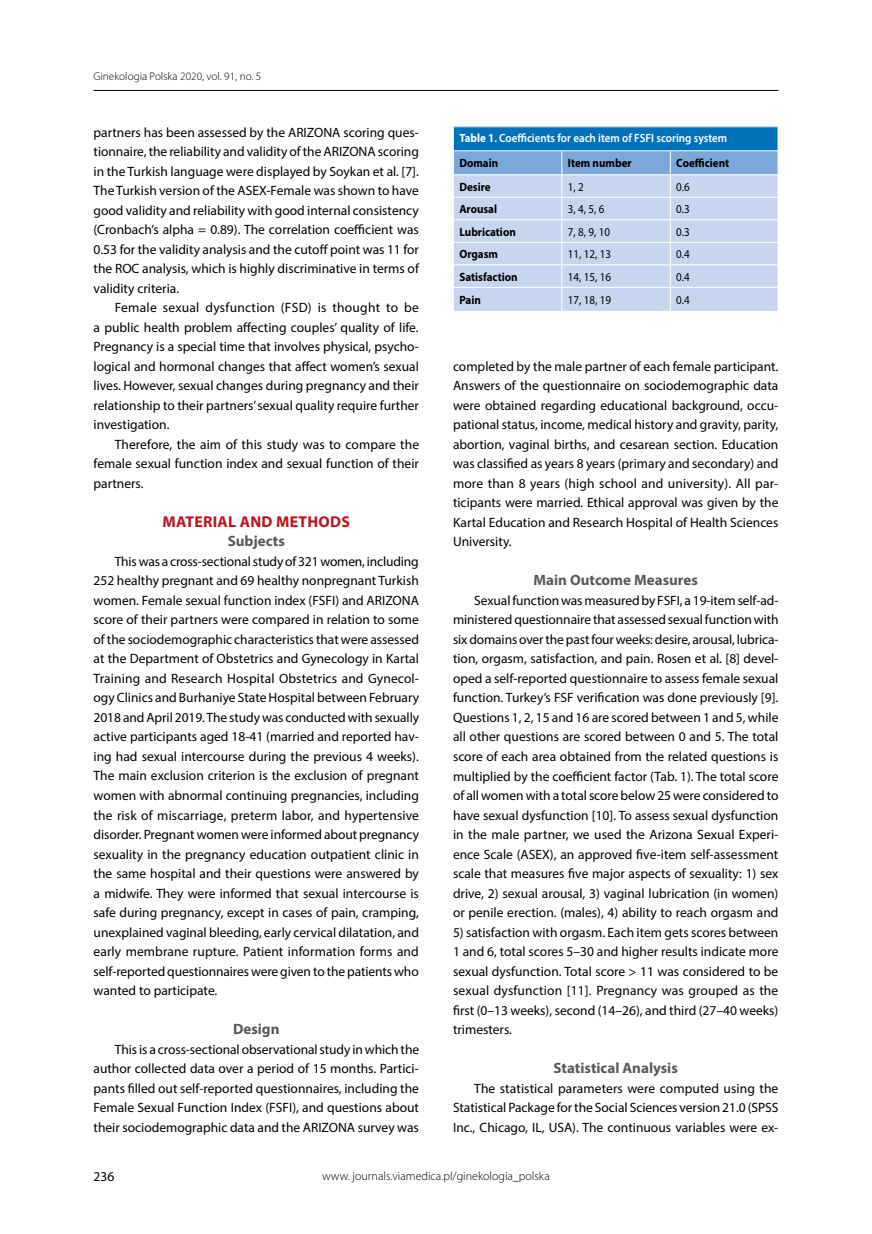
<style>
.page{position:relative;width:872px;height:1234px;background:#fff}
.page>*{position:absolute;margin:0;border:0;box-sizing:border-box;transform-origin:0 0}
.t1{font:700 15.75px "Myriad Pro";letter-spacing:.02em;color:#ba141a}
.t2{font:700 15px "Myriad Pro";color:#58595b}
.t3{font:13.5px/19.5px "Myriad Pro";color:#000;text-align:justify}
.t4{font:700 12px "Myriad Pro";color:#000;scale:.92 1}
.t5{font:12px "Myriad Pro";color:#000;scale:.92 1}
.t6{font:600 12px/25.2px "Myriad Pro";color:#fff;scale:.92 1}
.t7{font:300 12px "Myriad Pro";color:#000}
.t8{font:300 11.25px "Myriad Pro";color:#000}
.s1{font-weight:700}
.s2{font-weight:700;color:#000}
</style>
<div class="page">
<hr style="left:94px;top:90px;width:684px;height:1px;background:#000">
<svg style="left:453px;top:127px;width:325px;height:184px;background:#a7c5e5"></svg>
<p class="t8" style="left:94px;top:71px;width:169px">Ginekologia Polska 2020, vol. 91, no. 5</p>
<p class="t3" style="left:94px;top:122px;width:327px">partners has been assessed by the ARIZONA scoring ques&shy;tionnaire, the reliability and validity of the ARIZONA scoring in the Turkish language were displayed by Soykan et al. [7].<br>The Turkish version of the ASEX-Female was shown to have good validity and reliability with good internal consistency (Cronbach’s alpha = 0.89). The correlation coefficient was 0.53 for the validity analysis and the cutoff point was 11 for the ROC analysis, which is highly discriminative in terms of validity criteria.</p>
<p class="t3" style="left:94px;top:297px;width:327px;text-indent:21px">Female sexual dysfunction (FSD) is thought to be a public health problem affecting couples’ quality of life.<br>Pregnancy is a special time that involves physical, psycho&shy;logical and hormonal changes that affect women’s sexual lives. However, sexual changes during pregnancy and their relationship to their partners’ sexual quality require further investigation.</p>
<p class="t3" style="left:94px;top:434px;width:327px;text-indent:21px">Therefore, the aim of this study was to compare the female sexual function index and sexual function of their partners.</p>
<p class="t1" style="left:162px;top:511px;width:189px">MATERIAL AND METHODS</p>
<p class="t2" style="left:228px;top:531px;width:59px">Subjects</p>
<p class="t3" style="left:94px;top:551px;width:327px;text-indent:21px">This was a cross-sectional study of 321 women, including 252 healthy pregnant and 69 healthy nonpregnant Turkish women. Female sexual function index (FSFI) and ARIZONA score of their partners were compared in relation to some of the sociodemographic characteristics that were assessed at the Department of Obstetrics and Gynecology in Kartal Training and Research Hospital Obstetrics and Gynecol&shy;ogy Clinics and Burhaniye State Hospital between February 2018 and April 2019. The study was conducted with sexually active participants aged 18-41 (married and reported hav&shy;ing had sexual intercourse during the previous 4 weeks).<br>The main exclusion criterion is the exclusion of pregnant women with abnormal continuing pregnancies, including the risk of miscarriage, preterm labor, and hypertensive disorder. Pregnant women were informed about pregnancy sexuality in the pregnancy education outpatient clinic in the same hospital and their questions were answered by a midwife. They were informed that sexual intercourse is safe during pregnancy, except in cases of pain, cramping, unexplained vaginal bleeding, early cervical dilatation, and early membrane rupture. Patient information forms and self-reported questionnaires were given to the patients who wanted to participate.</p>
<p class="t2" style="left:233px;top:1019px;width:48px">Design</p>
<p class="t3" style="left:94px;top:1039px;width:327px;text-indent:21px">This is a cross-sectional observational study in which the author collected data over a period of 15 months. Partici&shy;pants filled out self-reported questionnaires, including the Female Sexual Function Index (FSFI), and questions about their sociodemographic data and the ARIZONA survey was</p>
<p class="t6" style="left:459px;top:125px;width:293px"><span class="s1">Table 1</span>. Coefficients for each item of FSFI scoring system<br><span class="s2">Domain</span></p>
<p class="t4" style="left:568px;top:155px;width:71px">Item number</p>
<p class="t4" style="left:676px;top:155px;width:59px">Coefficient</p>
<p class="t4" style="left:459px;top:179px;width:35px">Desire</p>
<p class="t5" style="left:568px;top:179px;width:19px">1, 2</p>
<p class="t5" style="left:676px;top:179px;width:16px">0.6</p>
<p class="t4" style="left:459px;top:201px;width:43px">Arousal</p>
<p class="t5" style="left:568px;top:201px;width:41px">3, 4, 5, 6</p>
<p class="t5" style="left:676px;top:201px;width:16px">0.3</p>
<p class="t4" style="left:459px;top:224px;width:63px">Lubrication</p>
<p class="t5" style="left:568px;top:224px;width:47px">7, 8, 9, 10</p>
<p class="t5" style="left:676px;top:224px;width:16px">0.3</p>
<p class="t4" style="left:459px;top:246px;width:44px">Orgasm</p>
<p class="t5" style="left:568px;top:246px;width:48px">11, 12, 13</p>
<p class="t5" style="left:676px;top:246px;width:16px">0.4</p>
<p class="t4" style="left:459px;top:269px;width:65px">Satisfaction</p>
<p class="t5" style="left:568px;top:269px;width:48px">14, 15, 16</p>
<p class="t5" style="left:676px;top:269px;width:16px">0.4</p>
<p class="t4" style="left:459px;top:292px;width:25px">Pain</p>
<p class="t5" style="left:568px;top:292px;width:48px">17, 18, 19</p>
<p class="t5" style="left:676px;top:292px;width:16px">0.4</p>
<p class="t3" style="left:453px;top:356px;width:327px">completed by the male partner of each female participant.<br>Answers of the questionnaire on sociodemographic data were obtained regarding educational background, occu&shy;pational status, income, medical history and gravity, parity, abortion, vaginal births, and cesarean section. Education was classified as years 8 years (primary and secondary) and more than 8 years (high school and university). All par&shy;ticipants were married. Ethical approval was given by the Kartal Education and Research Hospital of Health Sciences University.</p>
<p class="t2" style="left:533px;top:570px;width:166px">Main Outcome Measures</p>
<p class="t3" style="left:453px;top:590px;width:327px;text-indent:21px">Sexual function was measured by FSFI, a 19-item self-ad&shy;ministered questionnaire that assessed sexual function with six domains over the past four weeks: desire, arousal, lubrica&shy;tion, orgasm, satisfaction, and pain. Rosen et al. [8] devel&shy;oped a self-reported questionnaire to assess female sexual function. Turkey’s FSF verification was done previously [9].<br>Questions 1, 2, 15 and 16 are scored between 1 and 5, while all other questions are scored between 0 and 5. The total score of each area obtained from the related questions is multiplied by the coefficient factor (Tab. 1). The total score of all women with a total score below 25 were considered to have sexual dysfunction [10]. To assess sexual dysfunction in the male partner, we used the Arizona Sexual Experi&shy;ence Scale (ASEX), an approved five-item self-assessment scale that measures five major aspects of sexuality: 1) sex drive, 2) sexual arousal, 3) vaginal lubrication (in women) or penile erection. (males), 4) ability to reach orgasm and</p>
<p class="t3" style="left:453px;top:921px;width:327px">5) satisfaction with orgasm. Each item gets scores between 1 and 6, total scores 5–30 and higher results indicate more sexual dysfunction. Total score &gt; 11 was considered to be sexual dysfunction [11]. Pregnancy was grouped as the first (0–13 weeks), second (14–26), and third (27–40 weeks) trimesters.</p>
<p class="t2" style="left:553px;top:1058px;width:126px">Statistical Analysis</p>
<p class="t3" style="left:453px;top:1078px;width:327px;text-indent:21px">The statistical parameters were computed using the Statistical Package for the Social Sciences version 21.0 (SPSS Inc., Chicago, IL, USA). The continuous variables were ex-</p>
<p class="t3" style="left:94px;top:1166px;width:22px">236</p>
<p class="t7" style="left:322px;top:1169px;width:229px">www. journals.viamedica.pl/ginekologia_polska</p>
</div>
